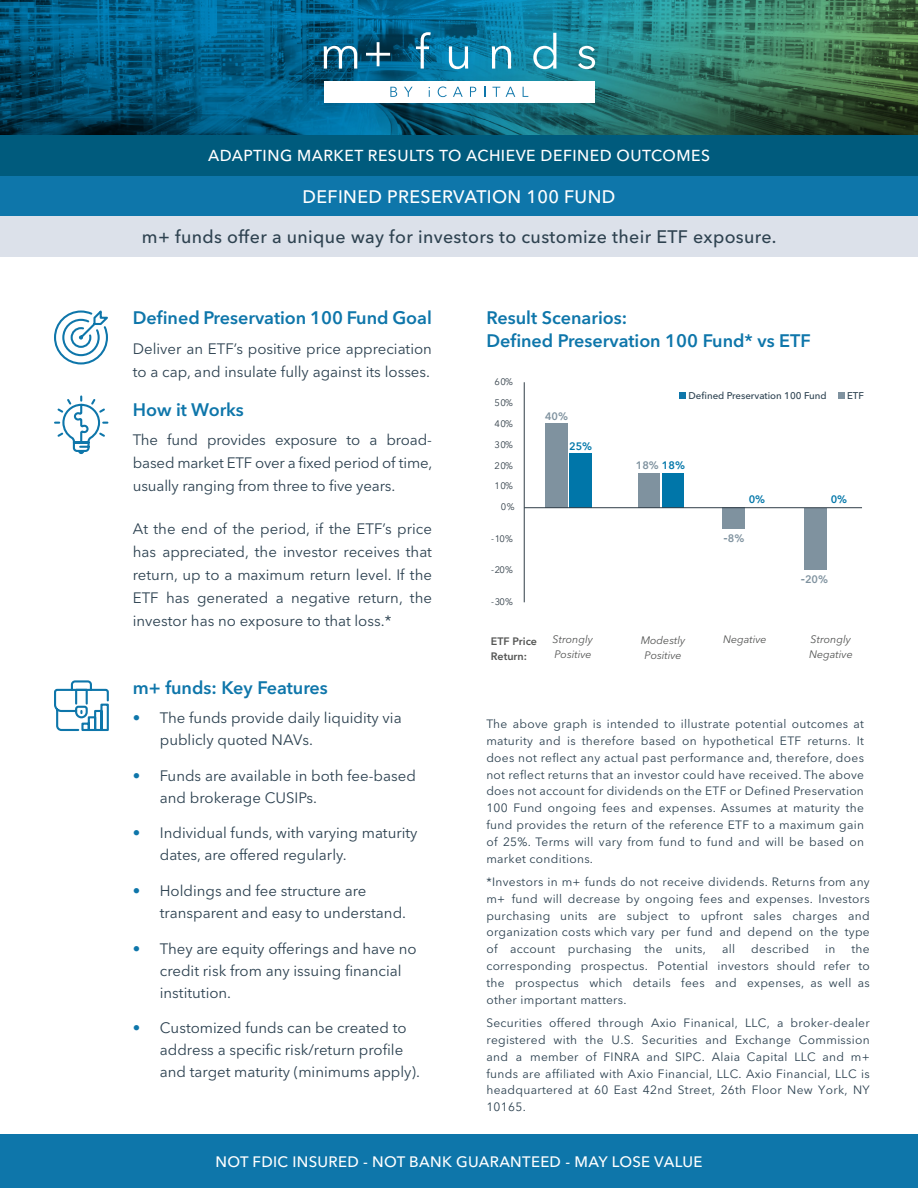
<style>
.page{position:relative;width:918px;height:1188px;background:#fff}
.page>*{position:absolute;margin:0;border:0;box-sizing:border-box;transform-origin:0 0}
.t1{font:600 18px "Avenir Next LT Pro";color:#0e76aa}
.User_Type{font:500 18px "Avenir Next LT Pro";letter-spacing:.02em;color:#2e4250}
.User_Type-2{font:500 18px "Avenir Next LT Pro";letter-spacing:.02em;color:#fff}
.t2{font:500 15.75px "Avenir Next LT Pro";letter-spacing:.03em;color:#fff}
.t3{font:15px/22px "Avenir Next LT Pro";color:#2c4150}
.t4{font:500 15px "Avenir Next LT Pro";letter-spacing:.02em;color:#fff}
.t5{font:12px/16.8px "Avenir Next LT Pro";letter-spacing:.025em;color:#2c4150;text-align:justify}
.t6{font:italic 10.8px/14.7px "Avenir Next LT Pro";color:#535453}
.t7{font:600 10.8px "Avenir Next LT Pro";color:#7f929f}
.t8{font:600 10.8px/14.7px "Avenir Next LT Pro";color:#535453}
.t9{font:600 10.8px "Avenir Next LT Pro";color:#0076a9}
.t10{font:500 9.75px "Avenir Next LT Pro";color:#2c4150}
.t11{font:9.45px "Avenir Next LT Pro";letter-spacing:.045em;color:#313e48}
.s1{color:#0e76aa}
.s2{color:#0076a9}
.s3{font-size:13.35px}
</style>
<div class="page">
<img style="left:0;top:0;width:918px;height:135px">
<div style="left:324px;top:81px;width:271px;height:22px;background:#fff"></div>
<svg style="left:390px;top:87px;width:7px;height:10px"></svg>
<svg style="left:404px;top:87px;width:9px;height:10px"></svg>
<svg style="left:438px;top:86px;width:9px;height:11px"></svg>
<svg style="left:453px;top:87px;width:10px;height:10px"></svg>
<svg style="left:470px;top:87px;width:6px;height:10px"></svg>
<svg style="left:492px;top:87px;width:8px;height:10px"></svg>
<svg style="left:506px;top:87px;width:9px;height:10px"></svg>
<svg style="left:523px;top:87px;width:5px;height:10px"></svg>
<svg style="left:324px;top:46px;width:33px;height:23px"></svg>
<svg style="left:366px;top:42px;width:24px;height:24px"></svg>
<svg style="left:416px;top:32px;width:15px;height:37px"></svg>
<svg style="left:449px;top:46px;width:19px;height:23px"></svg>
<svg style="left:492px;top:46px;width:19px;height:23px"></svg>
<svg style="left:533px;top:33px;width:23px;height:36px"></svg>
<svg style="left:578px;top:46px;width:17px;height:23px"></svg>
<div style="left:0;top:176px;width:918px;height:40px;background:#0e76aa"></div>
<div style="left:0;top:1134px;width:918px;height:54px;background:#0e76aa"></div>
<div style="left:0;top:216px;width:918px;height:40px;background:#dce1ea"></div>
<div style="left:0;top:135px;width:918px;height:41px;background:#005b7d"></div>
<hr style="left:524px;top:382px;width:1px;height:220px;background:#313e48">
<div style="left:569px;top:454px;width:22px;height:54px;background:#0076a9"></div>
<div style="left:545px;top:423px;width:22px;height:85px;background:#7f929f"></div>
<div style="left:638px;top:474px;width:22px;height:34px;background:#7f929f"></div>
<div style="left:662px;top:474px;width:22px;height:34px;background:#0076a9"></div>
<div style="left:804px;top:508px;width:22px;height:61px;background:#7f929f"></div>
<div style="left:722px;top:508px;width:22px;height:21px;background:#7f929f"></div>
<hr style="left:524px;top:507px;width:338px;height:1px;background:#313e48">
<svg style="left:838px;top:393px;width:6px;height:6px"></svg>
<div style="left:679px;top:393px;width:7px;height:6px;background:#0e76aa"></div>
<svg style="left:54px;top:310px;width:54px;height:55px"></svg>
<svg style="left:54px;top:395px;width:55px;height:60px"></svg>
<svg style="left:54px;top:680px;width:55px;height:51px"></svg>
<p class="t2" style="left:208px;top:146px;width:503px">ADAPTING MARKET RESULTS TO ACHIEVE DEFINED OUTCOMES</p>
<p class="User_Type-2" style="left:303px;top:185px;width:314px">DEFINED PRESERVATION 100 FUND</p>
<p class="User_Type" style="left:142px;top:226px;width:636px">m+ funds offer a unique way for investors to customize their ETF exposure.</p>
<p class="t1" style="left:133px;top:307px;width:301px">Defined Preservation 100 Fund Goal</p>
<p class="t3" style="left:133px;top:337px;width:301px;line-height:23px">Deliver an ETF’s positive price appreciation to a cap, and insulate fully against its losses.</p>
<p class="t1" style="left:133px;top:398px;width:113px">How it Works</p>
<p class="t3" style="left:133px;top:429px;width:301px;line-height:23px;text-align:justify">The fund provides exposure to a broad&shy;based market ETF over a fixed period of time, usually ranging from three to five years.</p>
<p class="t3" style="left:133px;top:518px;width:301px;line-height:23px;text-align:justify">At the end of the period, if the ETF’s price has appreciated, the investor receives that return, up to a maximum return level. If the ETF has generated a negative return, the investor has no exposure to that loss.*</p>
<p class="t1" style="left:133px;top:677px;width:197px">m+ funds: Key Features</p>
<p class="t3" style="left:160px;top:707px;width:243px;text-indent:-27px"><span class="s1">•</span> The funds provide daily liquidity via publicly quoted NAVs.</p>
<p class="t3" style="left:160px;top:764px;width:258px;text-indent:-27px"><span class="s1">•</span> Funds are available in both fee-based and brokerage CUSIPs.</p>
<p class="t3" style="left:160px;top:822px;width:259px;text-indent:-27px"><span class="s1">•</span> Individual funds, with varying maturity dates, are offered regularly.</p>
<p class="t3" style="left:160px;top:880px;width:248px;text-indent:-27px"><span class="s1">•</span> Holdings and fee structure are transparent and easy to understand.</p>
<p class="t3" style="left:160px;top:937px;width:258px;text-indent:-27px"><span class="s1">•</span> They are equity offerings and have no credit risk from any issuing financial institution.</p>
<p class="t3" style="left:160px;top:1017px;width:262px;text-indent:-27px"><span class="s1">•</span> Customized funds can be created to address a specific risk/return profile and target maturity (minimums apply).</p>
<p class="t1" style="left:486px;top:307px;width:142px">Result Scenarios:</p>
<p class="t1" style="left:486px;top:330px;width:326px">Defined Preservation 100 Fund* vs ETF</p>
<p class="t11" style="left:495px;top:376px;width:20px">60%</p>
<p class="t11" style="left:495px;top:397px;width:20px">50%</p>
<p class="t11" style="left:495px;top:418px;width:20px">40%</p>
<p class="t11" style="left:495px;top:439px;width:20px">30%</p>
<p class="t11" style="left:495px;top:460px;width:20px">20%</p>
<p class="t11" style="left:495px;top:481px;width:20px">10%</p>
<p class="t11" style="left:501px;top:501px;width:15px">0%</p>
<p class="t11" style="left:491px;top:533px;width:23px">-10%</p>
<p class="t11" style="left:491px;top:565px;width:23px">-20%</p>
<p class="t11" style="left:491px;top:596px;width:23px">-30%</p>
<p class="t7" style="left:545px;top:410px;width:25px">40%</p>
<p class="t9" style="left:569px;top:440px;width:25px">25%</p>
<p class="t10" style="left:689px;top:390px;width:140px">Defined Preservation 100 Fund</p>
<p class="t10" style="left:847px;top:390px;width:18px">ETF</p>
<p class="t7" style="left:636px;top:459px;width:51px">18% <span class="s2">18%</span></p>
<p class="t9" style="left:749px;top:493px;width:18px">0%</p>
<p class="t9" style="left:831px;top:493px;width:18px">0%</p>
<p class="t7" style="left:723px;top:531px;width:22px"><span class="s3">-</span>8%</p>
<p class="t7" style="left:801px;top:572px;width:29px"><span class="s3">-</span>20%</p>
<p class="t6" style="left:553px;top:632px;width:42px">Strongly<br>Positive</p>
<p class="t6" style="left:641px;top:633px;width:46px;text-align:center">Modestly<br>Positive</p>
<p class="t6" style="left:809px;top:632px;width:45px">Strongly<br>Negative</p>
<p class="t8" style="left:491px;top:634px;width:48px">ETF Price<br>Return:</p>
<p class="t6" style="left:723px;top:632px;width:45px">Negative</p>
<p class="t5" style="left:486px;top:716px;width:379px">The above graph is intended to illustrate potential outcomes at maturity and is therefore based on hypothetical ETF returns. It does not reflect any actual past performance and, therefore, does not reflect returns that an investor could have received. The above does not account for dividends on the ETF or Defined Preservation 100 Fund ongoing fees and expenses. Assumes at maturity the fund provides the return of the reference ETF to a maximum gain of 25%. Terms will vary from fund to fund and will be based on market conditions.</p>
<p class="t5" style="left:486px;top:873px;width:385px">*Investors in m+ funds do not receive dividends. Returns from any m+ fund will decrease by ongoing fees and expenses. Investors purchasing units are subject to upfront sales charges and organization costs which vary per fund and depend on the type of account purchasing the units,</p>
<p class="t5" style="left:486px;top:941px;width:385px;text-indent:365px">the corresponding prospectus. Potential investors should refer to the prospectus which details fees and expenses, as well as other important matters.</p>
<p class="t5" style="left:486px;top:1015px;width:385px">Securities offered through Axio Finanical, LLC, a broker-dealer registered with the U.S. Securities and Exchange Commission and a member of FINRA and SIPC. Alaia Capital LLC and m+ funds are affiliated with Axio Financial, LLC. Axio Financial, LLC is headquartered at 60 East 42nd Street, 26th Floor New York, NY 10165.</p>
<p class="t5" style="left:722px;top:941px;width:15px">all</p>
<p class="t5" style="left:751px;top:941px;width:59px">described</p>
<p class="t5" style="left:825px;top:941px;width:12px">in</p>
<p class="t4" style="left:216px;top:1152px;width:488px">NOT FDIC INSURED - NOT BANK GUARANTEED - MAY LOSE VALUE</p>
</div>
